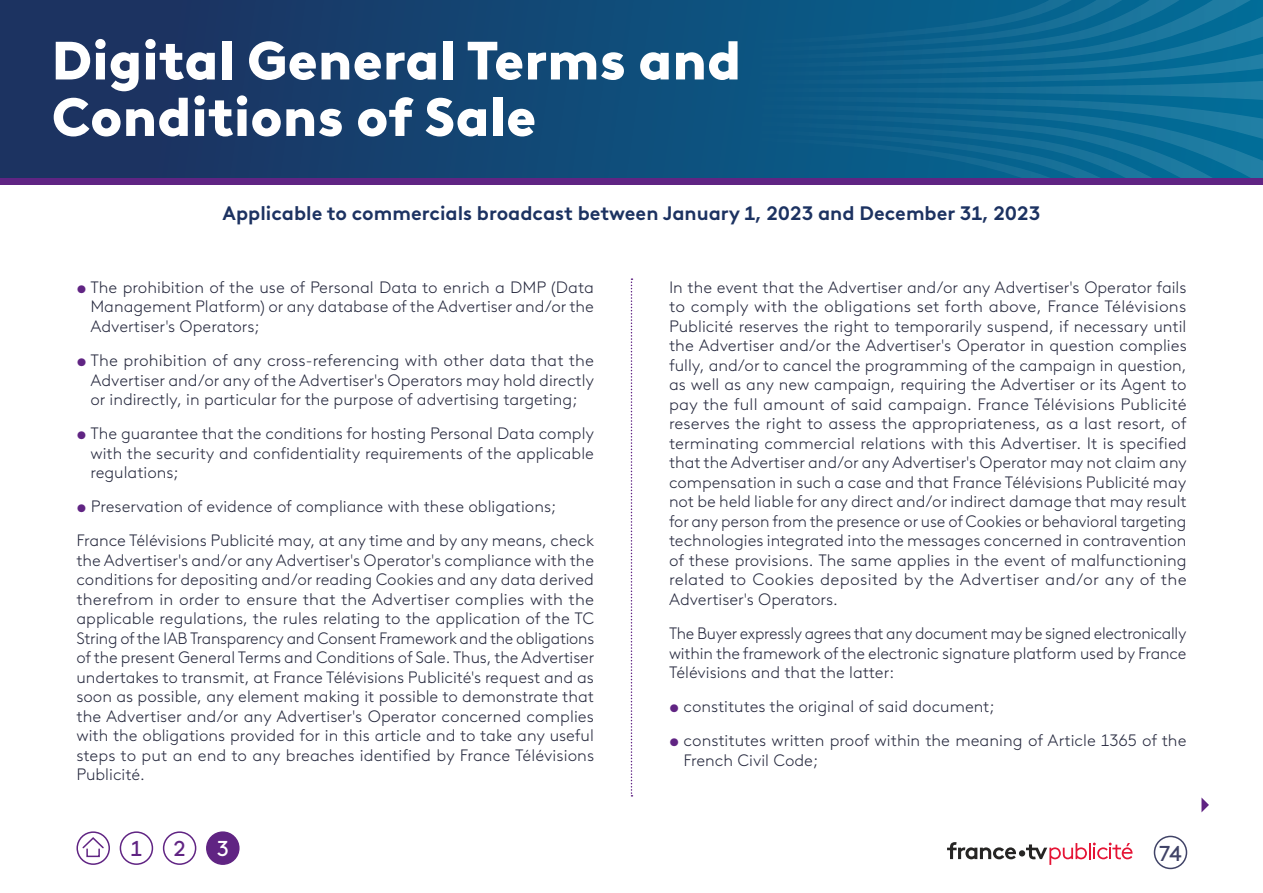
<style>
.page{position:relative;width:1263px;height:893px;background:#fff}
.page>*{position:absolute;margin:0;border:0;box-sizing:border-box;transform-origin:0 0}
.t1{font:900 53.85px/56.4px "France TV Brown";color:#fff}
.t2{font:21.6px "France TV Brown";color:#602483}
.t3{font:21.6px "France TV Brown";color:#404367}
.t4{font:21.6px "France TV Brown";color:#fff}
.t5{font:700 19.5px "France TV Brown";color:#1c3261}
.t6{font:300 16.5px/19.5px "France TV Brown";color:#272a3f;text-align:justify}
.s1{color:#602483}
</style>
<div class="page">
<svg style="left:1201px;top:797px;width:8px;height:15px"></svg>
<div style="left:120px;top:831px;width:33px;height:34px;border:2px solid #602483;border-radius:50%"></div>
<div style="left:163px;top:831px;width:33px;height:34px;border:2px solid #602483;border-radius:50%"></div>
<div style="left:207px;top:832px;width:32px;height:32px;background:#602483;border-radius:50%"></div>
<div style="left:206px;top:831px;width:34px;height:34px;border:2px solid #602483;border-radius:50%"></div>
<div style="left:76px;top:831px;width:34px;height:34px;border:2px solid #602483;border-radius:50%"></div>
<div style="left:86px;top:848px;width:14px;height:9px;border:2px solid #602483"></div>
<svg style="left:81px;top:836px;width:24px;height:14px"></svg>
<div style="left:0;top:178px;width:1263px;height:7px;background:#602483"></div>
<div style="left:0;top:0;width:1263px;height:178px;background:linear-gradient(to bottom,#193a68,#183b69)"></div>
<svg style="left:532px;top:0;width:731px;height:178px;background:#0e5f8a"></svg>
<svg style="left:631px;top:278px;width:1px;height:518px"></svg>
<div style="left:1154px;top:836px;width:33px;height:33px;border:2px solid #404367;border-radius:50%"></div>
<svg style="left:947px;top:842px;width:185px;height:23px"></svg>
<h1 class="t1" style="left:52px;top:28px;width:691px">Digital General Terms and<br>Conditions of Sale</h1>
<p class="t5" style="left:223px;top:199px;width:819px">Applicable to commercials broadcast between January 1, 2023 and December 31, 2023</p>
<p class="t6" style="left:90px;top:276px;width:505px;text-indent:-14px"><span class="s1">•</span> The prohibition of the use of Personal Data to enrich a DMP (Data Management Platform) or any database of the Advertiser and/or the Advertiser's Operators;</p>
<p class="t6" style="left:90px;top:350px;width:505px;text-indent:-14px"><span class="s1">•</span> The prohibition of any cross-referencing with other data that the Advertiser and/or any of the Advertiser's Operators may hold directly or indirectly, in particular for the purpose of advertising targeting;</p>
<p class="t6" style="left:90px;top:423px;width:505px;text-indent:-14px"><span class="s1">•</span> The guarantee that the conditions for hosting Personal Data comply with the security and confidentiality requirements of the applicable regulations;</p>
<p class="t6" style="left:76px;top:489px;width:519px;line-height:34px"><span class="s1">•</span> Preservation of evidence of compliance with these obligations;<br>France Télévisions Publicité may, at any time and by any means, check</p>
<p class="t6" style="left:76px;top:549px;width:519px">the Advertiser's and/or any Advertiser's Operator's compliance with the conditions for depositing and/or reading Cookies and any data derived therefrom in order to ensure that the Advertiser complies with the applicable regulations, the rules relating to the application of the TC String of the IAB Transparency and Consent Framework and the obligations of the present General Terms and Conditions of Sale. Thus, the Advertiser undertakes to transmit, at France Télévisions Publicité's request and as soon as possible, any element making it possible to demonstrate that the Advertiser and/or any Advertiser's Operator concerned complies with the obligations provided for in this article and to take any useful steps to put an end to any breaches identified by France Télévisions Publicité.</p>
<h2 class="t2" style="left:131px;top:833px;width:13px">1</h2>
<h2 class="t2" style="left:174px;top:833px;width:14px">2</h2>
<h2 class="t4" style="left:217px;top:833px;width:14px">3</h2>
<p class="t6" style="left:669px;top:276px;width:519px">In the event that the Advertiser and/or any Advertiser's Operator fails to comply with the obligations set forth above, France Télévisions Publicité reserves the right to temporarily suspend, if necessary until the Advertiser and/or the Advertiser's Operator in question complies fully, and/or to cancel the programming of the campaign in question, as well as any new campaign, requiring the Advertiser or its Agent to pay the full amount of said campaign. France Télévisions Publicité reserves the right to assess the appropriateness, as a last resort, of terminating commercial relations with this Advertiser. It is specified that the Advertiser and/or any Advertiser's Operator may not claim any compensation in such a case and that France Télévisions Publicité may not be held liable for any direct and/or indirect damage that may result for any person from the presence or use of Cookies or behavioral targeting technologies integrated into the messages concerned in contravention of these provisions. The same applies in the event of malfunctioning related to Cookies deposited by the Advertiser and/or any of the Advertiser's Operators.</p>
<p class="t6" style="left:669px;top:623px;width:519px">The Buyer expressly agrees that any document may be signed electronically within the framework of the electronic signature platform used by France Télévisions and that the latter:</p>
<p class="t6" style="left:669px;top:696px;width:327px"><span class="s1">•</span> constitutes the original of said document;</p>
<p class="t6" style="left:683px;top:730px;width:504px;text-indent:-15px"><span class="s1">•</span> constitutes written proof within the meaning of Article 1365 of the<br>French Civil Code;</p>
<h2 class="t3" style="left:1159px;top:837px;width:24px">74</h2>
</div>
